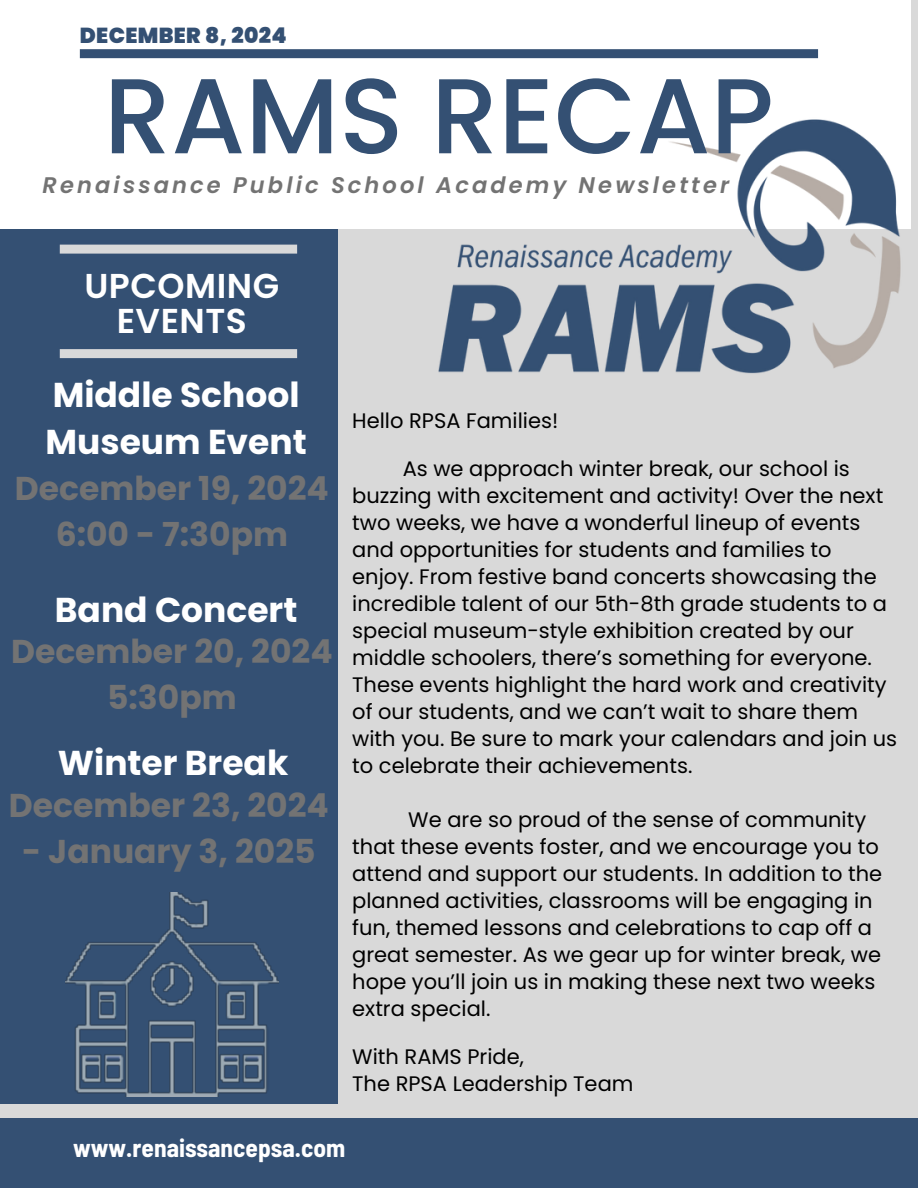
<style>
.page{position:relative;width:918px;height:1188px;background:#d9d9d9}
.page>*{position:absolute;margin:0;border:0;box-sizing:border-box;transform-origin:0 0}
.t1{font:500 106.35px "Poppins";color:#345073}
.t2{font:700 34.5px/47.2px "Poppins";color:#fff}
.t3{font:600 34.5px/34.8px "Poppins";letter-spacing:.015em;color:#fff;text-align:center}
.t4{font:700 33px/46.2px "Poppins";color:#737373;text-align:center}
.t5{font:700 semi-condensed 25.35px "Barlow";color:#fff}
.t6{font:italic 600 22.5px "Poppins";letter-spacing:.14em;color:#737373}
.t7{font:900 21.75px "Poppins";letter-spacing:.015em;color:#345073}
.t8{font:21px/27px "Poppins";color:#000}
</style>
<div class="page">
<div style="left:0;top:218px;width:338px;height:886px;background:#345073"></div>
<div style="left:0;top:1118px;width:918px;height:70px;background:#345073"></div>
<div style="left:0;top:0;width:911px;height:229px;background:#fff"></div>
<img style="left:438px;top:119px;width:463px;height:255px">
<div style="left:80px;top:49px;width:738px;height:9px;background:#345073"></div>
<div style="left:60px;top:245px;width:237px;height:9px;background:#d9d9d9"></div>
<div style="left:60px;top:349px;width:237px;height:9px;background:#d9d9d9"></div>
<img style="left:66px;top:893px;width:212px;height:203px">
<p class="t7" style="left:80px;top:20px;width:208px">DECEMBER 8, 2024</p>
<h5 class="t1" style="left:104px;top:42px;width:672px">RAMS RECAP</h5>
<h2 class="t6" style="left:43px;top:170px;width:688px">Renaissance Public School Academy Newsletter</h2>
<h3 class="t3" style="left:84px;top:269px;width:196px">UPCOMING<br>EVENTS</h3>
<h3 class="t2" style="left:46px;top:371px;width:263px">Middle School<br>Museum Event</h3>
<h3 class="t4" style="left:15px;top:465px;width:316px">December 19, 2024<br>6:00 - 7:30pm</h3>
<h3 class="t2" style="left:55px;top:587px;width:244px">Band Concert</h3>
<p class="t4" style="left:11px;top:629px;width:323px">December 20, 2024<br>5:30pm</p>
<h3 class="t2" style="left:58px;top:739px;width:232px">Winter Break</h3>
<p class="t4" style="left:9px;top:782px;width:322px">December 23, 2024</p>
<p class="t4" style="left:22px;top:828px;width:295px">- January 3, 2025</p>
<p class="t8" style="left:352px;top:407px;width:207px">Hello RPSA Families!</p>
<h1 class="t8" style="left:352px;top:455px;width:546px;text-indent:50px">As we approach winter break, our school is buzzing with excitement and activity! Over the next two weeks, we have a wonderful lineup of events and opportunities for students and families to enjoy. From festive band concerts showcasing the incredible talent of our 5th-8th grade students to a special museum-style exhibition created by our middle schoolers, there’s something for everyone.<br>These events highlight the hard work and creativity of our students, and we can’t wait to share them with you. Be sure to mark your calendars and join us to celebrate their achievements.</h1>
<h6 class="t8" style="left:352px;top:806px;width:531px;text-indent:56px">We are so proud of the sense of community that these events foster, and we encourage you to attend and support our students. In addition to the planned activities, classrooms will be engaging in fun, themed lessons and celebrations to cap off a great semester. As we gear up for winter break, we hope you’ll join us in making these next two weeks extra special.</h6>
<p class="t8" style="left:352px;top:1043px;width:173px">With RAMS Pride,</p>
<p class="t8" style="left:352px;top:1070px;width:283px">The RPSA Leadership Team</p>
<h3 class="t5" style="left:73px;top:1132px;width:274px">www.renaissancepsa.com</h3>
</div>
